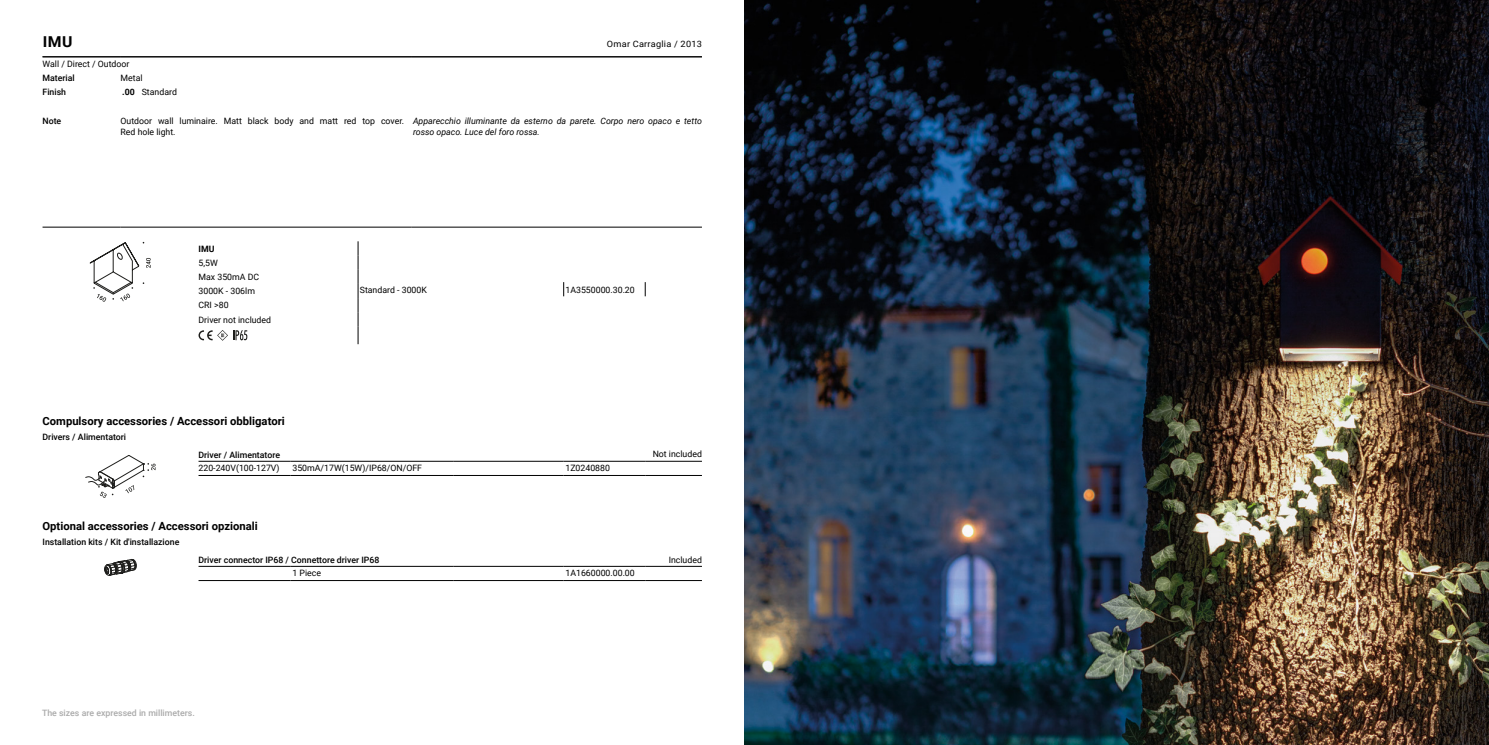
<style>
.page{position:relative;width:1489px;height:745px;background:#fff}
.page>*{position:absolute;margin:0;border:0;box-sizing:border-box;transform-origin:0 0}
.PRODOTTO_designer_anno{font:700 15px "Roboto";color:#000;scale:1.05 1}
.ACCESSORI_tipo{font:700 11.25px "Roboto";color:#000}
.PRODOTTO_descrizione_standard_prima_ling{font:8.75px/11.2px "Roboto";color:#000}
.PRODOTTO_descrizione_standard_seconda_li{font:italic 8.75px/11.2px "Roboto";color:#000}
.PRODOTTO_descrizione_standard_prima_ling-2{font:500 8.75px "Roboto";color:#000}
.PRODOTTO_dati_tecnici{font:8.75px "Roboto";color:#000}
.ACCESSORI_categoria{font:500 8.75px "Roboto";color:#000}
.PRODOTTO_codici{font:8.75px "Roboto";color:#000}
.t1{font:500 8.75px "Roboto";color:#aaa}
.PRODOTTO_filtri{font:8.75px "Roboto";color:#000}
.PRODOTTO_price{font:8.75px "Roboto";color:#000}
.PRODOTTO_designer_anno-2{font:8.75px "Roboto";letter-spacing:.025em;color:#000;scale:1.05 1}
.PRODOTTO_descrizione_standard_prima_ling-3{font:700 8.75px "Roboto";color:#000}
.PRODOTTO_intestazione_note{font:500 8.75px "Roboto";color:#000}
</style>
<div class="page">
<img style="left:744px;top:0;width:744px;height:744px">
<hr style="left:43px;top:56px;width:659px;height:1px;background:#000">
<hr style="left:43px;top:57px;width:77px;height:1px;background:#000">
<hr style="left:120px;top:57px;width:291px;height:1px;background:#000">
<hr style="left:411px;top:57px;width:291px;height:1px;background:#000">
<hr style="left:43px;top:227px;width:77px;height:1px;background:#000">
<hr style="left:120px;top:227px;width:291px;height:1px;background:#000">
<hr style="left:411px;top:227px;width:291px;height:1px;background:#000">
<svg style="left:90px;top:242px;width:61px;height:59px"></svg>
<svg style="left:358px;top:241px;width:1px;height:103px"></svg>
<svg style="left:198px;top:330px;width:49px;height:10px"></svg>
<svg style="left:563px;top:282px;width:1px;height:14px"></svg>
<svg style="left:645px;top:282px;width:1px;height:14px"></svg>
<svg style="left:85px;top:455px;width:70px;height:42px"></svg>
<hr style="left:198px;top:475px;width:93px;height:1px;background:#000">
<hr style="left:291px;top:475px;width:163px;height:1px;background:#000">
<hr style="left:454px;top:475px;width:109px;height:1px;background:#000">
<hr style="left:563px;top:475px;width:82px;height:1px;background:#000">
<hr style="left:645px;top:475px;width:57px;height:1px;background:#000">
<hr style="left:198px;top:461px;width:93px;height:1px;background:#000">
<hr style="left:291px;top:461px;width:163px;height:1px;background:#000">
<hr style="left:454px;top:461px;width:109px;height:1px;background:#000">
<hr style="left:563px;top:461px;width:82px;height:1px;background:#000">
<hr style="left:645px;top:461px;width:57px;height:1px;background:#000">
<svg style="left:104px;top:559px;width:33px;height:16px"></svg>
<hr style="left:198px;top:580px;width:93px;height:1px;background:#000">
<hr style="left:291px;top:580px;width:163px;height:1px;background:#000">
<hr style="left:454px;top:580px;width:109px;height:1px;background:#000">
<hr style="left:563px;top:580px;width:82px;height:1px;background:#000">
<hr style="left:645px;top:580px;width:57px;height:1px;background:#000">
<hr style="left:198px;top:565px;width:93px;height:1px;background:#000">
<hr style="left:291px;top:565px;width:163px;height:1px;background:#000">
<hr style="left:454px;top:565px;width:109px;height:1px;background:#000">
<hr style="left:563px;top:565px;width:82px;height:1px;background:#000">
<hr style="left:645px;top:565px;width:57px;height:1px;background:#000">
<p class="PRODOTTO_designer_anno" style="left:43px;top:31px;width:30px">IMU</p>
<p class="PRODOTTO_designer_anno-2" style="left:607px;top:37px;width:92px">Omar Carraglia / 2013</p>
<p class="PRODOTTO_filtri" style="left:43px;top:58px;width:88px">Wall / Direct / Outdoor</p>
<p class="PRODOTTO_descrizione_standard_prima_ling-2" style="left:43px;top:72px;width:34px">Material</p>
<p class="PRODOTTO_descrizione_standard_prima_ling" style="left:120px;top:72px;width:24px">Metal</p>
<p class="PRODOTTO_descrizione_standard_prima_ling-2" style="left:43px;top:86px;width:25px">Finish</p>
<p class="PRODOTTO_descrizione_standard_prima_ling-3" style="left:122px;top:86px;width:14px">.00</p>
<p class="PRODOTTO_descrizione_standard_prima_ling" style="left:142px;top:86px;width:37px">Standard</p>
<p class="PRODOTTO_intestazione_note" style="left:43px;top:114px;width:20px">Note</p>
<p class="PRODOTTO_descrizione_standard_prima_ling" style="left:120px;top:115px;width:285px">Outdoor wall luminaire. Matt black body and matt red top cover.<br>Red hole light.</p>
<p class="PRODOTTO_descrizione_standard_seconda_li" style="left:413px;top:115px;width:290px">Apparecchio illuminante da esterno da parete. Corpo nero opaco e tetto rosso opaco. Luce del foro rossa.</p>
<p class="PRODOTTO_descrizione_standard_prima_ling-3" style="left:198px;top:242px;width:17px">IMU</p>
<p class="PRODOTTO_dati_tecnici" style="left:198px;top:256px;width:21px">5,5W</p>
<p class="PRODOTTO_dati_tecnici" style="left:198px;top:271px;width:62px">Max 350mA DC</p>
<p class="PRODOTTO_dati_tecnici" style="left:198px;top:285px;width:58px">3000K - 306lm</p>
<p class="PRODOTTO_dati_tecnici" style="left:198px;top:299px;width:32px">CRI &gt;80</p>
<p class="PRODOTTO_dati_tecnici" style="left:198px;top:313px;width:74px">Driver not included</p>
<p class="PRODOTTO_dati_tecnici" style="left:360px;top:283px;width:69px">Standard - 3000K</p>
<p class="PRODOTTO_codici" style="left:565px;top:283px;width:71px">1A3550000.30.20</p>
<p class="ACCESSORI_tipo" style="left:43px;top:413px;width:244px">Compulsory accessories / Accessori obbligatori</p>
<p class="ACCESSORI_categoria" style="left:43px;top:430px;width:85px">Drivers / Alimentatori</p>
<p class="PRODOTTO_descrizione_standard_prima_ling-2" style="left:198px;top:448px;width:83px">Driver / Alimentatore</p>
<p class="PRODOTTO_price" style="left:652px;top:448px;width:51px">Not included</p>
<p class="PRODOTTO_descrizione_standard_prima_ling" style="left:198px;top:462px;width:83px">220-240V(100-127V)</p>
<p class="PRODOTTO_codici" style="left:292px;top:462px;width:131px">350mA/17W(15W)/IP68/ON/OFF</p>
<p class="PRODOTTO_descrizione_standard_prima_ling" style="left:565px;top:462px;width:46px">1Z0240880</p>
<p class="ACCESSORI_tipo" style="left:43px;top:518px;width:217px">Optional accessories / Accessori opzionali</p>
<p class="ACCESSORI_categoria" style="left:43px;top:535px;width:138px">Installation kits / Kit d'installazione</p>
<p class="PRODOTTO_descrizione_standard_prima_ling-2" style="left:198px;top:553px;width:182px">Driver connector IP68 / Connettore driver IP68</p>
<p class="PRODOTTO_price" style="left:668px;top:553px;width:35px">Included</p>
<p class="PRODOTTO_codici" style="left:292px;top:567px;width:30px">1 Piece</p>
<p class="PRODOTTO_descrizione_standard_prima_ling" style="left:565px;top:567px;width:71px">1A1660000.00.00</p>
<p class="t1" style="left:42px;top:706px;width:154px">The sizes are expressed in millimeters.</p>
</div>
